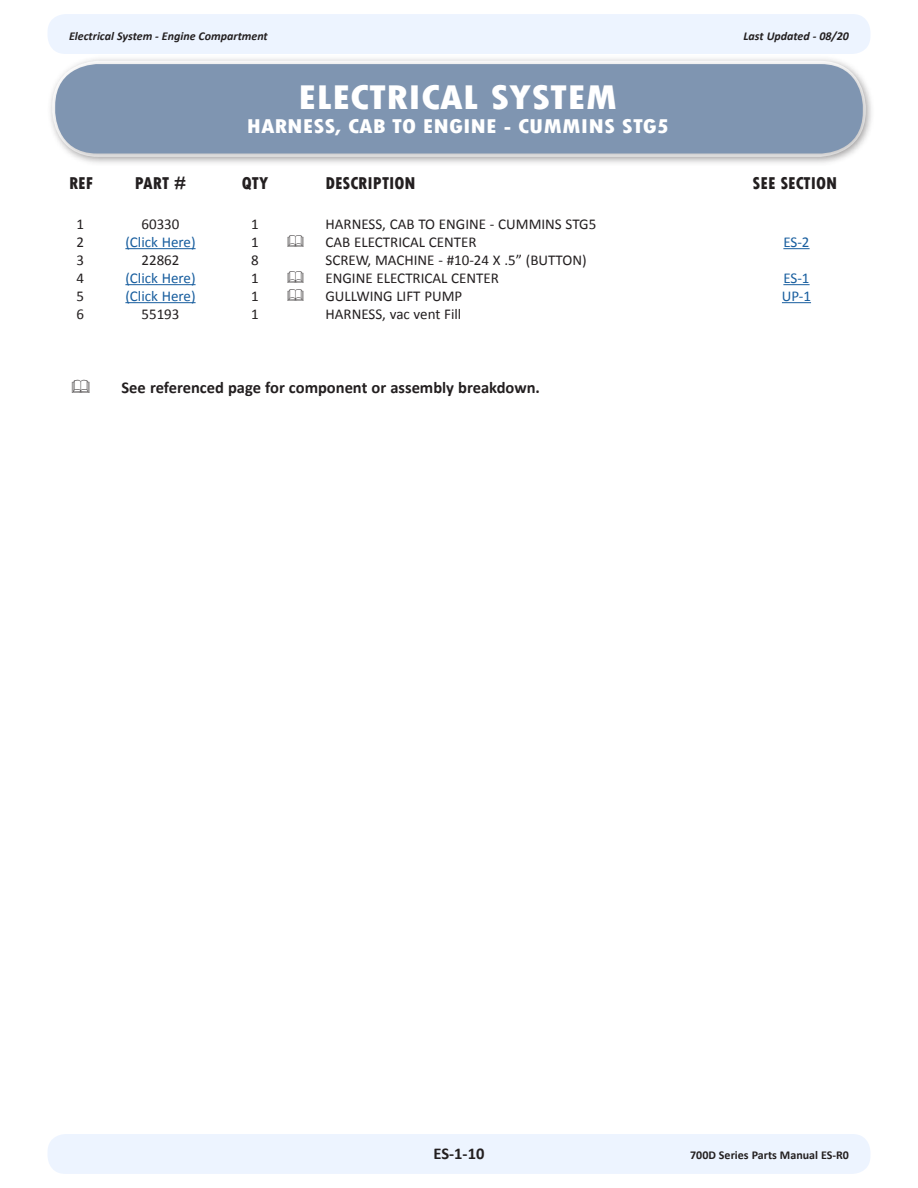
<style>
.page{position:relative;width:918px;height:1188px;background:#fff}
.page>*{position:absolute;margin:0;border:0;box-sizing:border-box;transform-origin:0 0}
.Heading_-_Parts_List{font:800 condensed 36px "Tw Cen";color:#fff;scale:1.2 1}
.Heading_-_Parts_List-2{font:800 condensed 21px "Tw Cen";color:#fff;scale:1.2 1}
.Heading_-_Column{font:800 condensed 18px "Tw Cen";color:#231f20}
.t1{font:700 16.5px "Calibri";color:#231f20}
.t2{font:15px "Calibri";color:#231f20}
.t3{font:15px "Calibri";color:#175d9e}
.t4{font:italic 700 12px "Calibri";color:#231f20}
.t5{font:700 12px "Calibri";color:#231f20}
</style>
<div class="page">
<div style="left:48px;top:1134px;width:822px;height:40px;background:#edf4ff;border-radius:18px"></div>
<div style="left:48px;top:14px;width:822px;height:40px;background:#edf4ff;border-radius:18px"></div>
<hr style="left:125px;top:248px;width:71px;height:1px;background:#175d9e">
<svg style="left:783px;top:248px;width:27px;height:1px"></svg>
<hr style="left:125px;top:284px;width:71px;height:1px;background:#175d9e">
<svg style="left:783px;top:284px;width:27px;height:1px"></svg>
<hr style="left:125px;top:302px;width:71px;height:1px;background:#175d9e">
<svg style="left:782px;top:302px;width:29px;height:1px"></svg>
<div style="left:49px;top:58px;width:824px;height:106px;background:#231f20;opacity:.28"></div>
<div style="left:55px;top:64px;width:808px;height:90px;background:#7f95b1;border-radius:42px"></div>
<p class="t4" style="left:69px;top:27px;width:200px">Electrical System - Engine Compartment</p>
<p class="Heading_-_Parts_List" style="left:298px;top:76px;width:268px">ELECTRICAL SYSTEM</p>
<p class="Heading_-_Parts_List-2" style="left:247px;top:114px;width:353px">HARNESS, CAB TO ENGINE - CUMMINS STG5</p>
<p class="t4" style="left:744px;top:27px;width:107px">Last Updated - 08/20</p>
<p class="Heading_-_Column" style="left:69px;top:173px;width:25px">REF</p>
<p class="Heading_-_Column" style="left:135px;top:173px;width:53px">PART #</p>
<p class="Heading_-_Column" style="left:242px;top:173px;width:28px">QTY</p>
<p class="Heading_-_Column" style="left:326px;top:173px;width:92px">DESCRIPTION</p>
<p class="Heading_-_Column" style="left:753px;top:173px;width:86px">SEE SECTION</p>
<p class="t2" style="left:76px;top:214px;width:9px">1</p>
<p class="t2" style="left:141px;top:214px;width:40px">60330</p>
<p class="t2" style="left:251px;top:214px;width:9px">1</p>
<p class="t2" style="left:326px;top:214px;width:272px">HARNESS, CAB TO ENGINE - CUMMINS STG5</p>
<p class="t2" style="left:76px;top:232px;width:9px">2</p>
<p class="t3" style="left:125px;top:232px;width:72px">(Click Here)</p>
<p class="t2" style="left:251px;top:232px;width:9px">1</p>
<p class="t2" style="left:326px;top:232px;width:153px">CAB ELECTRICAL CENTER</p>
<p class="t3" style="left:783px;top:232px;width:28px">ES-2</p>
<p class="t2" style="left:76px;top:250px;width:9px">3</p>
<p class="t2" style="left:141px;top:250px;width:40px">22862</p>
<p class="t2" style="left:251px;top:250px;width:9px">8</p>
<p class="t2" style="left:326px;top:250px;width:263px">SCREW, MACHINE - #10-24 X .5” (BUTTON)</p>
<p class="t2" style="left:76px;top:268px;width:9px">4</p>
<p class="t3" style="left:125px;top:268px;width:72px">(Click Here)</p>
<p class="t2" style="left:251px;top:268px;width:9px">1</p>
<p class="t2" style="left:326px;top:268px;width:175px">ENGINE ELECTRICAL CENTER</p>
<p class="t3" style="left:783px;top:268px;width:28px">ES-1</p>
<p class="t2" style="left:76px;top:286px;width:9px">5</p>
<p class="t3" style="left:125px;top:286px;width:72px">(Click Here)</p>
<p class="t2" style="left:251px;top:286px;width:9px">1</p>
<p class="t2" style="left:326px;top:286px;width:138px">GULLWING LIFT PUMP</p>
<p class="t3" style="left:782px;top:286px;width:31px">UP-1</p>
<p class="t2" style="left:76px;top:304px;width:9px">6</p>
<p class="t2" style="left:141px;top:304px;width:40px">55193</p>
<p class="t2" style="left:251px;top:304px;width:9px">1</p>
<p class="t2" style="left:326px;top:304px;width:137px">HARNESS, vac vent Fill</p>
<p class="t1" style="left:121px;top:376px;width:420px">See referenced page for component or assembly breakdown.</p>
<p class="t1" style="left:434px;top:1142px;width:52px">ES-1-10</p>
<p class="t5" style="left:690px;top:1146px;width:160px">700D Series Parts Manual ES-R0</p>
</div>
